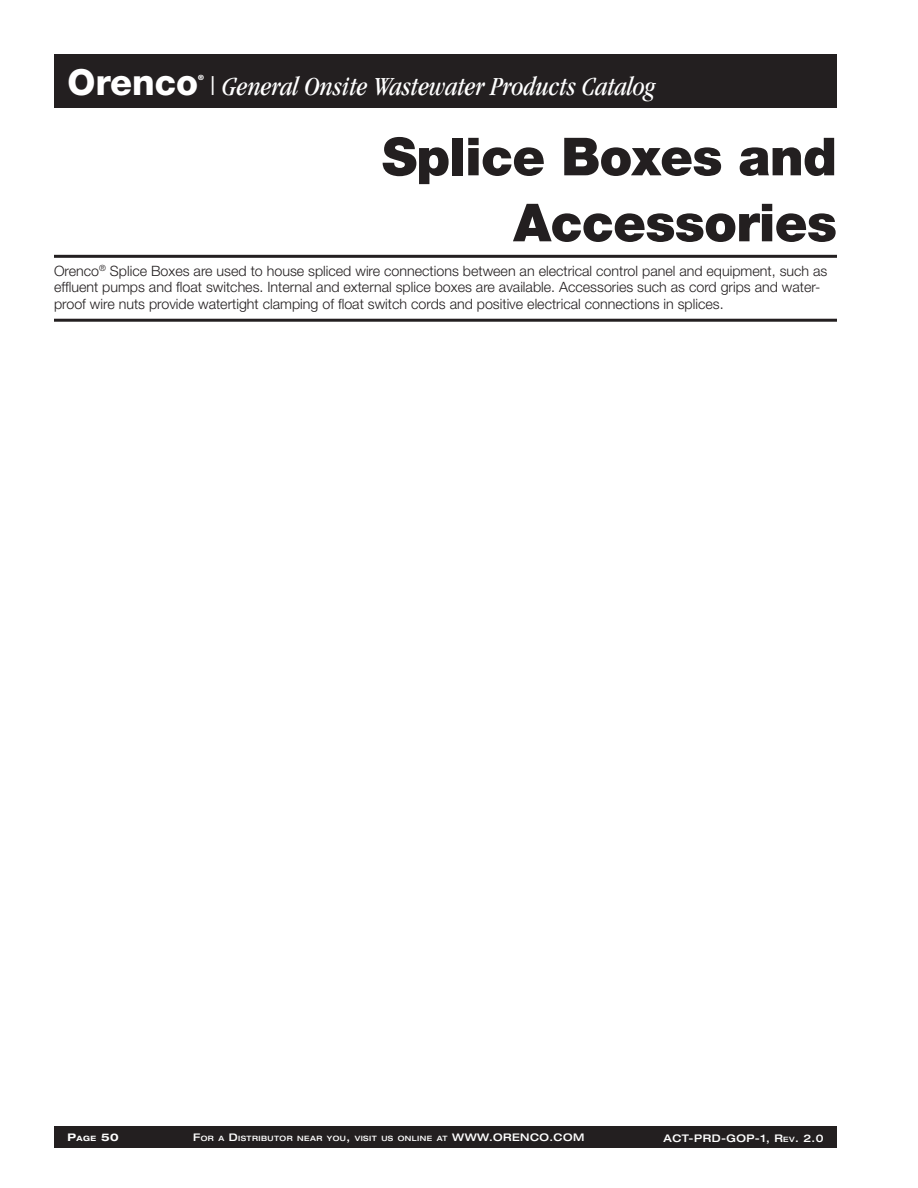
<style>
.page{position:relative;width:918px;height:1188px;background:#fff}
.page>*{position:absolute;margin:0;border:0;box-sizing:border-box;transform-origin:0 0}
.t1{font:900 52.5px/66px "Helvetica Neue";letter-spacing:-.015em;color:#231f20;text-align:right}
.t2{font:800 36px "Helvetica Neue";color:#fff}
.t3{font:italic condensed 27px "Garamond";color:#fff}
.t4{font:300 14.25px/16.5px "Helvetica Neue";color:#231f20}
.t5{font:500 expanded 10.5px "Helvetica Neue";letter-spacing:.04em;color:#fff}
.t6{font:700 expanded 10.5px "Helvetica Neue";color:#fff}
.t7{font:500 expanded 7.35px "Helvetica Neue";letter-spacing:.055em;color:#fff}
.t8{font:800 7.2px "Helvetica Neue";color:#fff}
.s1{font-size:7.35px}
.s2{font-size:10.5px}
</style>
<div class="page">
<div style="left:54px;top:54px;width:783px;height:54px;background:#231f20"></div>
<div style="left:54px;top:1126px;width:783px;height:22px;background:#231f20"></div>
<hr style="left:54px;top:255px;width:783px;height:3px;background:#231f20">
<hr style="left:54px;top:319px;width:783px;height:3px;background:#231f20">
<h2 class="t2" style="left:68px;top:69px;width:132px">Orenco</h2>
<p class="t8" style="left:198px;top:75px;width:7px">®</p>
<h3 class="t3" style="left:210px;top:75px;width:447px">| General Onsite Wastewater Products Catalog</h3>
<h1 class="t1" style="left:382px;top:129px;width:457px">Splice Boxes and<br>Accessories</h1>
<p class="t4" style="left:54px;top:265px;width:775px">Orenco<sup>®</sup> Splice Boxes are used to house spliced wire connections between an electrical control panel and equipment, such as effluent pumps and float switches. Internal and external splice boxes are available. Accessories such as cord grips and water&shy;proof wire nuts provide watertight clamping of float switch cords and positive electrical connections in splices.</p>
<p class="t6" style="left:68px;top:1133px;width:53px">P<span class="s1">AGE</span> 50</p>
<p class="t7" style="left:193px;top:1136px;width:393px"><span class="s2">F</span>OR A <span class="s2">D</span>ISTRIBUTOR NEAR YOU<span class="s2">,</span> VISIT US ONLINE AT <span class="s2">WWW.ORENCO.COM</span></p>
<p class="t5" style="left:664px;top:1134px;width:161px">ACT-PRD-GOP-1, R<span class="s1">EV</span>. 2.0</p>
</div>
